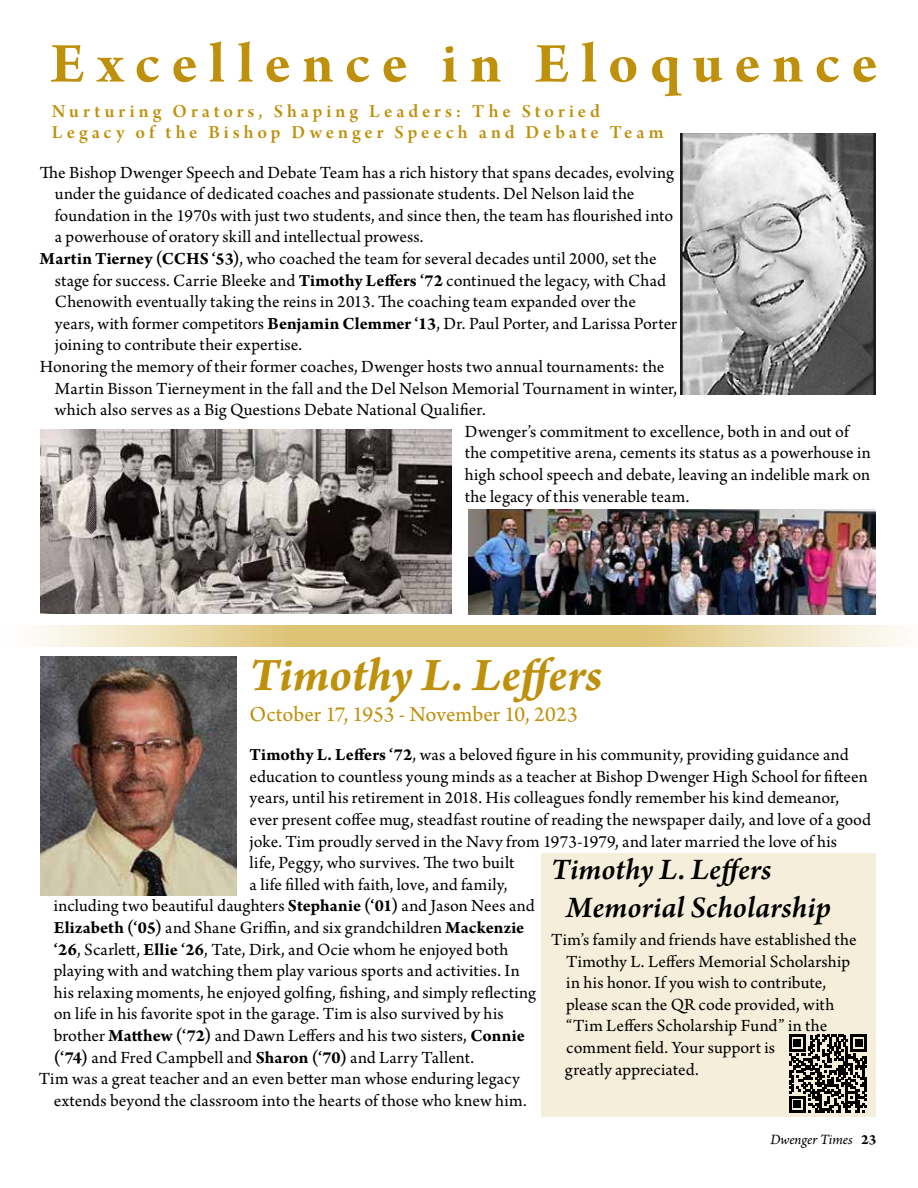
<style>
.page{position:relative;width:918px;height:1188px;background:#fff}
.page>*{position:absolute;margin:0;border:0;box-sizing:border-box;transform-origin:0 0}
.t1{font:60px "Arno Pro Bold Subhead";letter-spacing:.195em;color:#be900b}
.t2{font:italic 700 49.5px "Arno Pro";color:#be900b}
.t3{font:italic 600 31.5px/37.8px "Arno Pro";letter-spacing:.005em;color:#000}
.t4{font:22.5px "Arno Pro";color:#be900b}
.t5{font:19.5px/21px "Arno Pro Smbd Subhead";letter-spacing:.2em;color:#be900b}
.t6{font:18px/21.6px "Arno Pro";letter-spacing:.005em;color:#000}
.t7{font:italic 15px "Arno Pro";letter-spacing:-.005em;color:#000}
.s1{font-weight:700}
.s2{font-weight:700;font-style:normal}
</style>
<div class="page">
<svg style="left:36px;top:625px;width:865px;height:22px;background:#e6d49c"></svg>
<div style="left:541px;top:853px;width:335px;height:264px;background:#f5eeda"></div>
<img style="left:680px;top:134px;width:196px;height:261px">
<img style="left:41px;top:430px;width:410px;height:184px">
<svg style="left:789px;top:1035px;width:78px;height:78px"></svg>
<img style="left:40px;top:656px;width:196px;height:239px">
<img style="left:468px;top:509px;width:408px;height:106px">
<h1 class="t1" style="left:51px;top:29px;width:828px">Excellence in Eloquence</h1>
<p class="t5" style="left:52px;top:102px;width:613px">Nurturing Orators, Shaping Leaders: The Storied<br>Legacy of the Bishop Dwenger Speech and Debate Team</p>
<p class="t6" style="left:40px;top:162px;width:636px">The Bishop Dwenger Speech and Debate Team has a rich history that spans decades, evolving</p>
<p class="t6" style="left:55px;top:184px;width:581px">under the guidance of dedicated coaches and passionate students. Del Nelson laid the</p>
<p class="t6" style="left:55px;top:206px;width:620px">foundation in the 1970s with just two students, and since then, the team has flourished into</p>
<p class="t6" style="left:55px;top:227px;width:370px">a powerhouse of oratory skill and intellectual prowess.</p>
<p class="t6" style="left:40px;top:249px;width:618px"><span class="s1">Martin Tierney (CCHS ‘53)</span>, who coached the team for several decades until 2000, set the</p>
<p class="t6" style="left:55px;top:270px;width:613px">stage for success. Carrie Bleeke and <span class="s1">Timothy Leffers ‘72</span> continued the legacy, with Chad</p>
<p class="t6" style="left:55px;top:292px;width:583px">Chenowith eventually taking the reins in 2013. The coaching team expanded over the</p>
<p class="t6" style="left:55px;top:314px;width:624px">years, with former competitors <span class="s1">Benjamin Clemmer ‘13</span>, Dr. Paul Porter, and Larissa Porter</p>
<p class="t6" style="left:55px;top:335px;width:249px">joining to contribute their expertise.</p>
<p class="t6" style="left:40px;top:357px;width:626px">Honoring the memory of their former coaches, Dwenger hosts two annual tournaments: the</p>
<p class="t6" style="left:55px;top:378px;width:624px">Martin Bisson Tierneyment in the fall and the Del Nelson Memorial Tournament in winter,</p>
<p class="t6" style="left:55px;top:400px;width:432px">which also serves as a Big Questions Debate National Qualifier.</p>
<p class="t6" style="left:465px;top:422px;width:385px">Dwenger’s commitment to excellence, both in and out of</p>
<p class="t6" style="left:465px;top:443px;width:408px">the competitive arena, cements its status as a powerhouse in</p>
<p class="t6" style="left:465px;top:465px;width:407px">high school speech and debate, leaving an indelible mark on</p>
<p class="t6" style="left:465px;top:486px;width:226px">the legacy of this venerable team.</p>
<h2 class="t2" style="left:250px;top:646px;width:354px">Timothy L. Leffers</h2>
<p class="t4" style="left:250px;top:702px;width:330px">October 17, 1953 - November 10, 2023</p>
<p class="t6" style="left:250px;top:745px;width:601px"><span class="s1">Timothy L. Leffers ‘72</span>, was a beloved figure in his community, providing guidance and</p>
<p class="t6" style="left:250px;top:766px;width:620px">education to countless young minds as a teacher at Bishop Dwenger High School for fifteen</p>
<p class="t6" style="left:250px;top:788px;width:591px">years, until his retirement in 2018. His colleagues fondly remember his kind demeanor,</p>
<p class="t6" style="left:250px;top:810px;width:623px">ever present coffee mug, steadfast routine of reading the newspaper daily, and love of a good</p>
<p class="t6" style="left:250px;top:831px;width:589px">joke. Tim proudly served in the Navy from 1973-1979, and later married the love of his</p>
<p class="t6" style="left:250px;top:853px;width:266px">life, Peggy, who survives. The two built</p>
<p class="t6" style="left:250px;top:874px;width:259px">a life filled with faith, love, and family,</p>
<p class="t6" style="left:54px;top:896px;width:482px">including two beautiful daughters <span class="s1">Stephanie (‘01)</span> and Jason Nees and</p>
<p class="t6" style="left:54px;top:918px;width:472px"><span class="s1">Elizabeth (‘05)</span> and Shane Griffin, and six grandchildren <span class="s1">Mackenzie</span></p>
<p class="t6" style="left:54px;top:939px;width:456px"><span class="s1">‘26</span>, Scarlett, <span class="s1">Ellie ‘26</span>, Tate, Dirk, and Ocie whom he enjoyed both</p>
<p class="t6" style="left:54px;top:961px;width:467px">playing with and watching them play various sports and activities. In</p>
<p class="t6" style="left:54px;top:982px;width:484px">his relaxing moments, he enjoyed golfing, fishing, and simply reflecting</p>
<p class="t6" style="left:54px;top:1004px;width:451px">on life in his favorite spot in the garage. Tim is also survived by his</p>
<p class="t6" style="left:54px;top:1026px;width:472px">brother <span class="s1">Matthew (‘72)</span> and Dawn Leffers and his two sisters, <span class="s1">Connie</span></p>
<p class="t6" style="left:54px;top:1047px;width:422px"><span class="s1">(‘74)</span> and Fred Campbell and <span class="s1">Sharon (‘70)</span> and Larry Tallent.</p>
<p class="t6" style="left:39px;top:1069px;width:482px">Tim was a great teacher and an even better man whose enduring legacy</p>
<p class="t6" style="left:54px;top:1090px;width:474px">extends beyond the classroom into the hearts of those who knew him.</p>
<h3 class="t3" style="left:566px;top:852px;width:266px;text-indent:-15px">Timothy L. Leffers<br>Memorial Scholarship</h3>
<p class="t6" style="left:565px;top:930px;width:293px;text-indent:-14px">Tim’s family and friends have established the Timothy L. Leffers Memorial Scholarship in his honor. If you wish to contribute, please scan the QR code provided, with “Tim Leffers Scholarship Fund” in the comment field. Your support is<br>greatly appreciated.</p>
<p class="t7" style="left:770px;top:1131px;width:108px">Dwenger Times <span class="s2">23</span></p>
</div>
